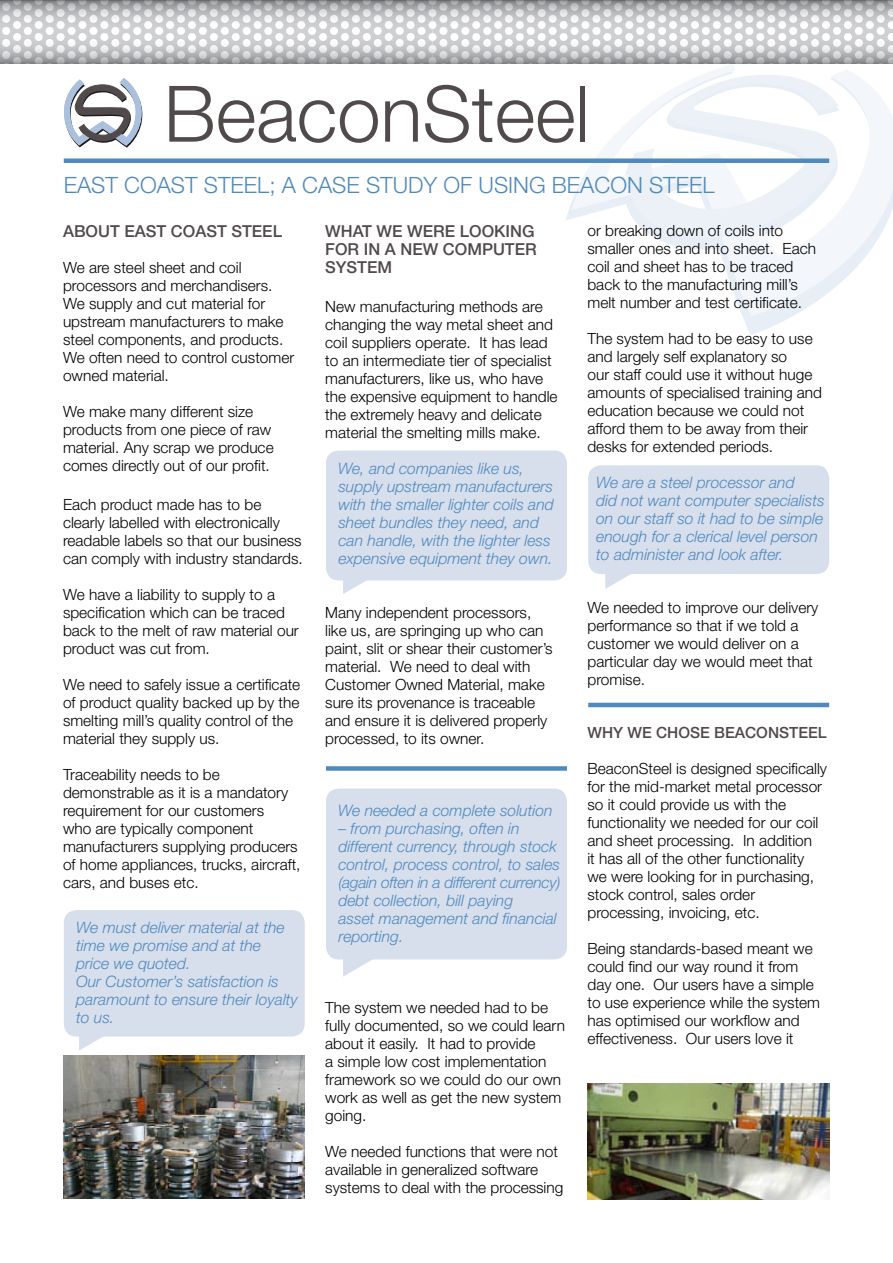
<style>
.page{position:relative;width:893px;height:1263px;background:#fff}
.page>*{position:absolute;margin:0;border:0;box-sizing:border-box;transform-origin:0 0}
.t1{font:300 78px "Helvetica Neue";color:#514a4b}
.t2{font:300 22.5px "Helvetica Neue";color:#4f89bd}
.t3{font:500 16.5px/18px "Helvetica Neue";color:#514a4b}
.t4{font:italic 300 15.75px/18px "Helvetica Neue";color:#4f89bd}
.t5{font:300 15.45px/18px "Helvetica Neue";color:#000}
.t6{font:500 15.45px "Helvetica Neue";color:#514a4b}
</style>
<div class="page">
<div style="left:326px;top:450px;width:241px;height:130px;background:#d7dfed;border-radius:13px"></div>
<svg style="left:0;top:28px;width:893px;height:8px;fill:#d0d0d3"></svg>
<svg style="left:0;top:0;width:893px;height:28px;background:#c2c3c5"></svg>
<svg style="left:0;top:36px;width:893px;height:28px"></svg>
<div style="left:326px;top:788px;width:241px;height:171px;background:#d7dfed;border-radius:13px"></div>
<div style="left:588px;top:465px;width:241px;height:109px;background:#d7dfed;border-radius:13px"></div>
<div style="left:64px;top:910px;width:241px;height:126px;background:#d7dfed;border-radius:13px"></div>
<svg style="left:343px;top:959px;width:31px;height:18px"></svg>
<svg style="left:605px;top:574px;width:26px;height:15px"></svg>
<svg style="left:79px;top:1036px;width:31px;height:14px"></svg>
<img style="left:587px;top:1083px;width:242px;height:116px">
<svg style="left:566px;top:202px;width:226px;height:133px"></svg>
<svg style="left:572px;top:65px;width:321px;height:251px"></svg>
<svg style="left:617px;top:72px;width:224px;height:201px"></svg>
<div style="left:64px;top:158px;width:765px;height:5px;background:#4f89bd"></div>
<hr style="left:588px;top:703px;width:241px;height:4px;background:#4f89bd">
<svg style="left:64px;top:78px;width:79px;height:70px"></svg>
<div style="left:326px;top:766px;width:241px;height:5px;background:#4f89bd"></div>
<img style="left:64px;top:1056px;width:241px;height:143px">
<svg style="left:343px;top:580px;width:31px;height:14px"></svg>
<h1 class="t1" style="left:164px;top:66px;width:428px">BeaconSteel</h1>
<h2 class="t2" style="left:64px;top:171px;width:652px">EAST COAST STEEL; A CASE STUDY OF USING BEACON STEEL</h2>
<p class="t3" style="left:63px;top:222px;width:180px">ABOUT EAST COAST STEE</p>
<p class="t3" style="left:273px;top:222px;width:11px">L</p>
<p class="t5" style="left:63px;top:258px;width:233px">We are steel sheet and coil processors and merchandisers.<br>We supply and cut material for upstream manufacturers to make steel components, and products.<br>We often need to control customer owned material.</p>
<p class="t5" style="left:63px;top:402px;width:212px">We make many different size products from one piece of raw material. Any scrap we produce comes directly out of our profit.</p>
<p class="t5" style="left:63px;top:495px;width:241px">Each product made has to be clearly labelled with electronically readable labels so that our business can comply with industry standards.</p>
<p class="t5" style="left:63px;top:585px;width:237px">We have a liability to supply to a specification which can be traced back to the melt of raw material our product was cut from.</p>
<p class="t5" style="left:63px;top:675px;width:239px">We need to safely issue a certificate of product quality backed up by the smelting mill’s quality control of the material they supply us.</p>
<p class="t5" style="left:63px;top:765px;width:239px">Traceability needs to be demonstrable as it is a mandatory requirement for our customers<br>who are typically component manufacturers supplying producers of home appliances, trucks, aircraft, cars, and buses etc.</p>
<p class="t4" style="left:76px;top:918px;width:223px">We must deliver material at the time we promise and at the price we quoted.<br>Our Customer’s satisfaction is paramount to ensure their loyalty to us.</p>
<p class="t3" style="left:325px;top:222px;width:147px">WHAT WE WERELOO</p>
<p class="t3" style="left:325px;top:222px;width:211px;text-indent:169px">KING<br>FOR IN A NEW COMPUTE</p>
<p class="t5" style="left:587px;top:221px;width:230px">or breaking down of coils into smaller ones and into sheet. Each coil and sheet has to be traced back to the manufacturing mill’s melt number and test certificate.</p>
<p class="t5" style="left:587px;top:329px;width:236px">The system had to be easy to use and largely self explanatory so<br>our staff could use it without huge amounts of specialised training and education because we could not afford them to be away from their desks for extended periods.</p>
<p class="t4" style="left:596px;top:473px;width:230px">We are a steel processor and<br>did not want computer specialists on our staff so it had to be simple enough for a clerical level person to administer and look after.</p>
<p class="t3" style="left:525px;top:240px;width:13px">R</p>
<p class="t3" style="left:325px;top:258px;width:33px">SYSTE</p>
<p class="t3" style="left:377px;top:258px;width:16px">M</p>
<p class="t5" style="left:325px;top:297px;width:234px">New manufacturing methods are changing the way metal sheet and coil suppliers operate. It has lead to an intermediate tier of specialist manufacturers, like us, who have the expensive equipment to handle the extremely heavy and delicate material the smelting mills make.</p>
<p class="t4" style="left:338px;top:459px;width:217px">We, and companies like us, supply upstream manufacturers with the smaller lighter coils and sheet bundles they need, and can handle, with the lighter less expensive equipment they own.</p>
<p class="t5" style="left:325px;top:603px;width:229px">Many independent processors, like us, are springing up who can paint, slit or shear their customer’s material. We need to deal with<br>Customer Owned Material, make sure its provenance is traceable and ensure it is delivered properly processed, to its owner.</p>
<p class="t5" style="left:587px;top:598px;width:232px">We needed to improve our delivery performance so that if we told a customer we would deliver on a particular day we would meet that promise.</p>
<p class="t6" style="left:587px;top:723px;width:103px">WHY WE CHOSE</p>
<p class="t6" style="left:714px;top:723px;width:23px">BEACO</p>
<p class="t6" style="left:768px;top:723px;width:32px">NSTEEL</p>
<p class="t5" style="left:587px;top:759px;width:241px">BeaconSteel is designed specifically for the mid-market metal processor so it could provide us with the functionality we needed for our coil and sheet processing. In addition<br>it has all of the other functionality we were looking for in purchasing, stock control, sales order processing, invoicing, etc.</p>
<p class="t5" style="left:587px;top:939px;width:234px">Being standards-based meant we could find our way round it from day one. Our users have a simple to use experience while the system has optimised our workflow and effectiveness. Our users love it</p>
<p class="t4" style="left:338px;top:801px;width:216px">We needed a complete solution</p>
<p class="t4" style="left:338px;top:819px;width:224px">– from purchasing, often in different currency, through stock control, process control, to sales (again often in a different currency) debt collection, bill paying<br>asset management and financial reporting.</p>
<p class="t5" style="left:325px;top:998px;width:241px">The system we needed had to be fully documented, so we could learn about it easily. It had to provide<br>a simple low cost implementation framework so we could do our own work as well as get the new system going.</p>
<p class="t5" style="left:325px;top:1142px;width:240px">We needed functions that were not available in generalized software systems to deal with the processing</p>
</div>
